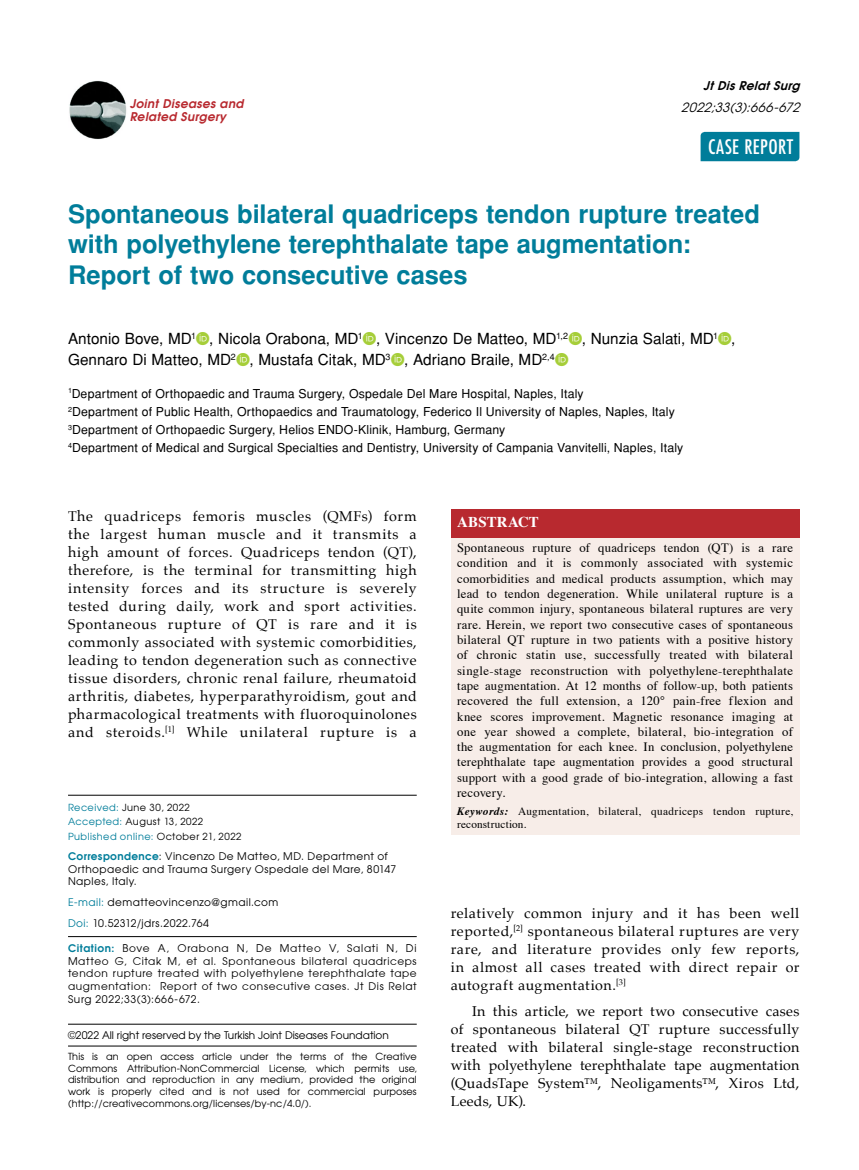
<style>
.page{position:relative;width:859px;height:1170px;background:#fff}
.page>*{position:absolute;margin:0;border:0;box-sizing:border-box;transform-origin:0 0}
.t1{font:700 25.5px/30.6px "Helvetica Tr";letter-spacing:-.005em;color:#007d9a}
.t2{font:500 condensed 19.5px "Futura";letter-spacing:.02em;color:#fff}
.t3{font:15.3px/21.3px "Helvetica Normal Tr";color:#000}
.t4{font:700 15px "Times";letter-spacing:.01em;color:#fff}
.t5{font:14.25px/18px "Palatino";letter-spacing:.04em;color:#000;text-align:justify}
.t6{font:12.75px/15.3px "Times";letter-spacing:.02em;color:#000;text-align:justify}
.t7{font:italic 12.75px "Avant Garde Tr";color:#000}
.t8{font:12.3px/18.3px "Helvetica Normal Tr";letter-spacing:.01em;color:#000}
.t9{font:12px/13.5px "Avant Garde Bold Italic Tr";letter-spacing:.03em;color:#b8292f}
.t10{font:italic 12px "Avant Garde Bold Tr";color:#000}
.t11{font:11.25px/13.5px "Times";letter-spacing:.025em;color:#000}
.t12{font:10.5px/12.6px "Avant Garde";letter-spacing:.055em;color:#000;text-align:justify}
.t13{font:10.5px/12.3px "Avant Garde Tr";letter-spacing:.04em;color:#000}
.t14{font:10.5px "Avant Garde Tr";color:#000}
.t15{font:10.5px "Avant Garde Tr";letter-spacing:.06em;color:#000}
.t16{font:9.75px/11.7px "Avant Garde Tr";letter-spacing:.02em;color:#000;text-align:justify}
.t17{font:9.75px/14.4px "Avant Garde Tr";letter-spacing:.045em;color:#000}
.s1{color:#007d9a}
.s2{font-family:"Avant Garde Bold Tr";color:#007d9a}
.s3{font-family:"Avant Garde Tr"}
.s4{font-weight:700;font-style:italic}
</style>
<div class="page">
<img style="left:69px;top:81px;width:58px;height:58px">
<div style="left:701px;top:132px;width:98px;height:29px;background:#007d9a"></div>
<div style="left:451px;top:536px;width:348px;height:299px;background:#f7ede8"></div>
<div style="left:451px;top:509px;width:348px;height:29px;background:#b8292f"></div>
<hr style="left:68px;top:936px;width:349px;height:1px;background:#000">
<hr style="left:68px;top:794px;width:349px;height:1px;background:#000">
<hr style="left:68px;top:1045px;width:349px;height:1px;background:#000">
<hr style="left:68px;top:1023px;width:349px;height:1px;background:#000">
<p class="t9" style="left:130px;top:96px;width:115px">Joint Diseases and<br>Related Surgery</p>
<p class="t10" style="left:703px;top:77px;width:102px">JtDisRelatSurg</p>
<p class="t7" style="left:681px;top:99px;width:124px">2022;33(3):666-672</p>
<h2 class="t2" style="left:708px;top:135px;width:87px">CASE REPORT</h2>
<h1 class="t1" style="left:68px;top:198px;width:694px">Spontaneous bilateral quadriceps tendon rupture treated with polyethylene terephthalate tape augmentation:<br>Report of two consecutive cases</h1>
<p class="t3" style="left:68px;top:328px;width:669px">Antonio Bove, MD<sup>1</sup> , Nicola Orabona, MD<sup>1</sup> , Vincenzo De Matteo, MD<sup>1,2</sup> , Nunzia Salati, MD<sup>1</sup> ,<br>Gennaro Di Matteo, MD<sup>2</sup> , Mustafa Citak, MD<sup>3</sup> , Adriano Braile, MD<sup>2,4</sup></p>
<p class="t8" style="left:68px;top:384px;width:617px"><sup>1</sup>Department of Orthopaedic and Trauma Surgery, Ospedale Del Mare Hospital, Naples, Italy<br><sup>2</sup>Department of Public Health, Orthopaedics and Traumatology, Federico Il University of Naples, Naples, Italy <sup>3</sup>Department of Orthopaedic Surgery, Helios ENDO-Klinik, Hamburg, Germany<br><sup>4</sup>Department of Medical and Surgical Specialties and Dentistry, University of Campania Vanvitelli, Naples, Italy</p>
<p class="t5" style="left:68px;top:507px;width:350px">The quadriceps femoris muscles (QMFs) form the largest human muscle and it transmits a high amount of forces. Quadriceps tendon (QT), therefore, is the terminal for transmitting high intensity forces and its structure is severely tested during daily, work and sport activities.<br>Spontaneous rupture of QT is rare and it is commonly associated with systemic comorbidities, leading to tendon degeneration such as connective tissue disorders, chronic renal failure, rheumatoid arthritis, diabetes, hyperparathyroidism, gout and pharmacological treatments with fluoroquinolones and steroids.<sup>[1]</sup> While unilateral rupture is a</p>
<p class="t17" style="left:68px;top:799px;width:175px"><span class="s1">Received:</span> June 30, 2022<br><span class="s1">Accepted:</span> August 13, 2022<br><span class="s1">Published online:</span> October 21, 2022</p>
<p class="t13" style="left:68px;top:850px;width:330px"><span class="s2">Correspondence</span>: Vincenzo De Matteo, MD. Department of<br>Orthopaedic and Trauma Surgery Ospedale del Mare, 80147<br>Naples, Italy.</p>
<p class="t13" style="left:68px;top:891px;width:212px;line-height:20.9px"><span class="s1">E-mail:</span> dematteovincenzo@gmail.com<br><span class="s1">Doi:</span> 10.52312/jdrs.2022.764</p>
<p class="t12" style="left:68px;top:941px;width:350px"><span class="s2">Citation:</span> Bove A, Orabona N, De Matteo V, Salati N, Di Matteo G, Citak M, et al. Spontaneous bilateral quadriceps tendon rupture treated with polyethylene terephthalate tape augmentation: Report of two consecutive cases<span class="s3">. Jt Dis Relat</span></p>
<p class="t15" style="left:68px;top:992px;width:133px">Surg 2022;33(3):666-672.</p>
<p class="t14" style="left:68px;top:1028px;width:322px">©2022 All right reserved by the Turkish Joint Diseases Foundation</p>
<p class="t16" style="left:68px;top:1050px;width:350px">This is an open access article under the terms of the Creative Commons Attribution-NonCommercial License, which permits use, distribution and reproduction in any medium, provided the original work is properly cited and is not used for commercial purposes (http://creativecommons.org/licenses/by-nc/4.0/).</p>
<p class="t4" style="left:457px;top:507px;width:83px">ABSTRACT</p>
<p class="t6" style="left:457px;top:539px;width:337px">Spontaneous rupture of quadriceps tendon (QT) is a rare condition and it is commonly associated with systemic comorbidities and medical products assumption, which may lead to tendon degeneration. While unilateral rupture is a quite common injury, spontaneous bilateral ruptures are very rare. Herein, we report two consecutive cases of spontaneous bilateral QT rupture in two patients with a positive history of chronic statin use, successfully treated with bilateral single-stage reconstruction with polyethylene-terephthalate tape augmentation. At 12 months of follow-up, both patients recovered the full extension, a 120° pain-free flexion and knee scores improvement. Magnetic resonance imaging at one year showed a complete, bilateral, bio-integration of the augmentation for each knee. In conclusion, polyethylene terephthalate tape augmentation provides a good structural support with a good grade of bio-integration, allowing a fast recovery.</p>
<p class="t11" style="left:457px;top:803px;width:337px"><span class="s4">Keywords:</span> Augmentation, bilateral, quadriceps tendon rupture, reconstruction.</p>
<p class="t5" style="left:451px;top:903px;width:350px">relatively common injury and it has been well reported,<sup>[2]</sup> spontaneous bilateral ruptures are very rare, and literature provides only few reports, in almost all cases treated with direct repair or autograft augmentation.<sup>[3]</sup></p>
<p class="t5" style="left:451px;top:1002px;width:350px;text-indent:21px">In this article, we report two consecutive cases of spontaneous bilateral QT rupture successfully treated with bilateral single-stage reconstruction with polyethylene terephthalate tape augmentation (QuadsTape System™, Neoligaments™, Xiros Ltd, Leeds, UK).</p>
</div>
